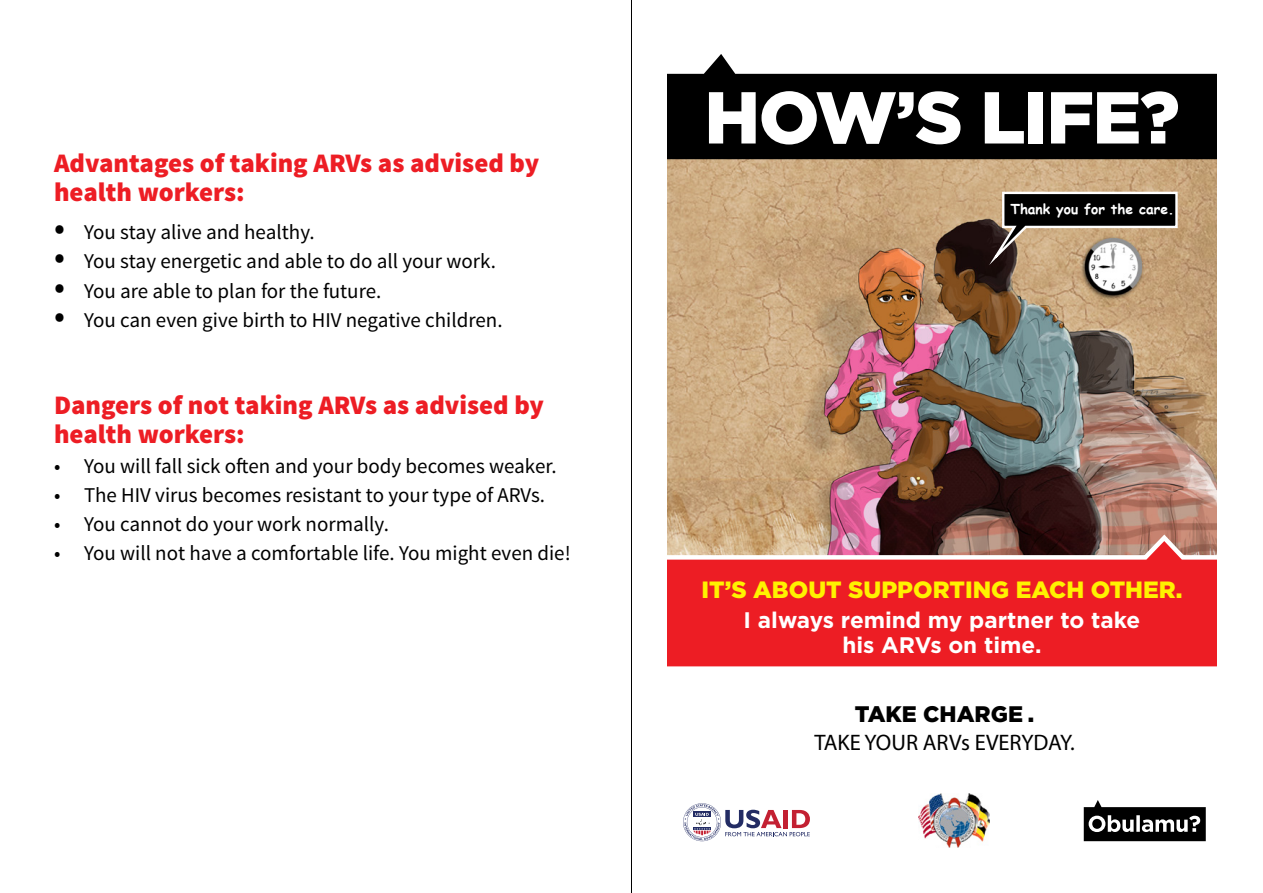
<style>
.page{position:relative;width:1263px;height:893px;background:#fff}
.page>*{position:absolute;margin:0;border:0;box-sizing:border-box;transform-origin:0 0}
.t1{font:900 73.35px "Gotham";color:#fff}
.t2{font:900 26.7px/29.1px "Source Sans Pro";color:#ed1d24}
.t3{font:900 23.55px "Gotham";color:#fff200}
.t4{font:700 22.5px/24.6px "Gotham";color:#fff;text-align:center}
.t5{font:22.5px "Myriad Pro";color:#000}
.t6{font:900 22.5px "Gotham";color:#000}
.t7{font:21px "Source Sans Pro";color:#000}
.t8{font:700 13.8px "Comic Sans MS";color:#fff}
.s1{font-size:36px}
</style>
<div class="page">
<img style="left:667px;top:159px;width:550px;height:372px">
<svg style="left:667px;top:54px;width:550px;height:105px;fill:#000"></svg>
<svg style="left:1084px;top:800px;width:122px;height:41px"></svg>
<svg style="left:683px;top:803px;width:127px;height:38px"></svg>
<svg style="left:667px;top:531px;width:550px;height:136px;background:#df3437"></svg>
<img style="left:918px;top:793px;width:71px;height:55px">
<svg style="left:983px;top:191px;width:196px;height:82px;background:#7a6b5b"></svg>
<hr style="left:631px;top:0;width:1px;height:893px;background:#000">
<p class="t2" style="left:54px;top:150px;width:487px">Advantages of taking ARVs as advised by health workers:</p>
<p class="t7" style="left:54px;top:219px;width:262px"><span class="s1">•</span> You stay alive and healthy.</p>
<p class="t7" style="left:54px;top:248px;width:443px"><span class="s1">•</span> You stay energetic and able to do all your work.</p>
<p class="t7" style="left:54px;top:278px;width:329px"><span class="s1">•</span> You are able to plan for the future.</p>
<p class="t7" style="left:54px;top:307px;width:450px"><span class="s1">•</span> You can even give birth to HIV negative children.</p>
<p class="t2" style="left:54px;top:392px;width:492px">Dangers of not taking ARVs as advised by health workers:</p>
<p class="t7" style="left:54px;top:453px;width:504px">• You will fall sick often and your body becomes weaker.</p>
<p class="t7" style="left:54px;top:482px;width:493px">• The HIV virus becomes resistant to your type of ARVs.</p>
<p class="t7" style="left:54px;top:511px;width:336px">• You cannot do your work normally.</p>
<p class="t7" style="left:54px;top:540px;width:518px">• You will not have a comfortable life. You might even die!</p>
<h1 class="t1" style="left:704px;top:75px;width:477px">HOW’S LIFE?</h1>
<p class="t8" style="left:1010px;top:198px;width:165px">Thank you for the care.</p>
<p class="t3" style="left:701px;top:576px;width:482px">IT’S ABOUT SUPPORTING EACH OTHER.</p>
<p class="t4" style="left:744px;top:608px;width:398px">I always remind my partner to take his ARVs on time.</p>
<p class="t6" style="left:855px;top:701px;width:181px">TAKE CHARGE .</p>
<p class="t5" style="left:814px;top:728px;width:262px">TAKE YOUR ARVs EVERYDAY.</p>
</div>
